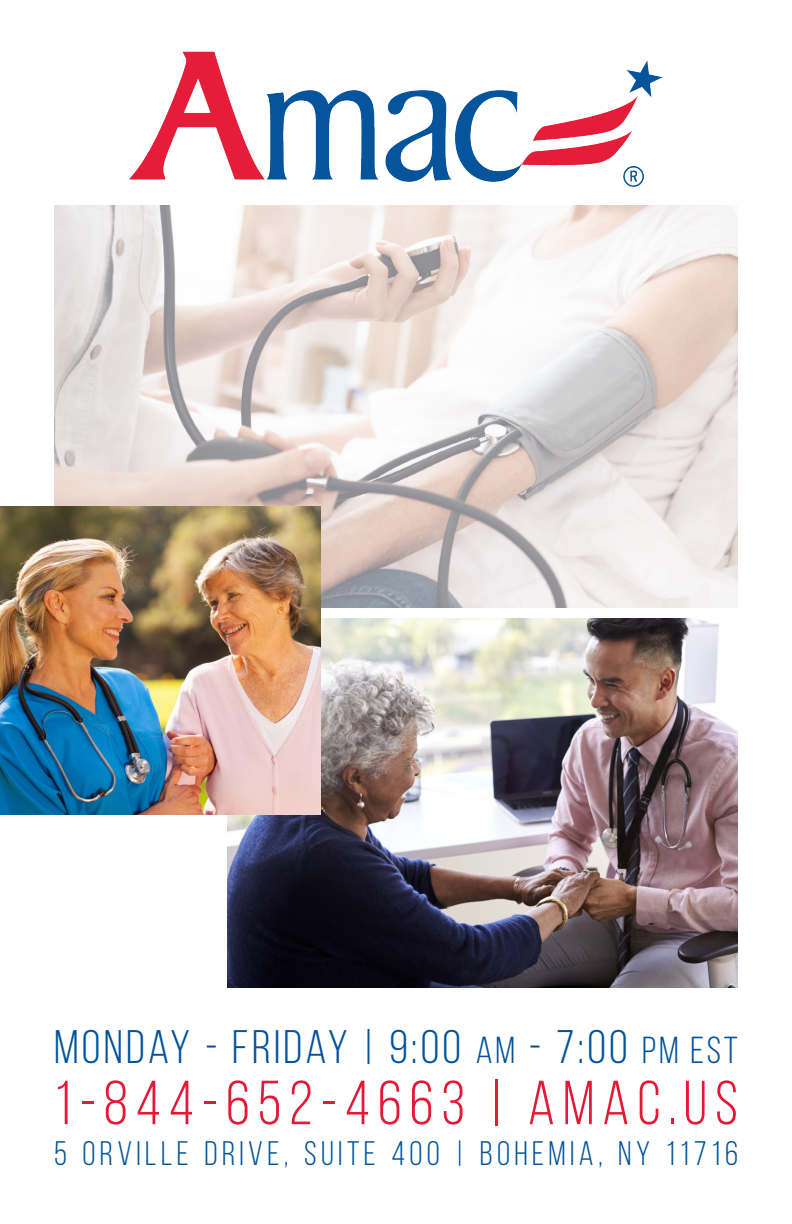
<style>
.page{position:relative;width:792px;height:1224px;background:#fff}
.page>*{position:absolute;margin:0;border:0;box-sizing:border-box;transform-origin:0 0}
.t1{font:62px "Bebas Neue";letter-spacing:.13em;color:#e51836}
.t2{font:47px "Bebas Neue";letter-spacing:.07em;color:#01529a}
.t3{font:34px "Bebas Neue";letter-spacing:.13em;color:#00539b}
.s1{font-size:37.6px}
</style>
<div class="page">
<img style="left:228px;top:618px;width:510px;height:369px">
<img style="left:129px;top:51px;width:534px;height:136px">
<img style="left:54px;top:206px;width:684px;height:401px">
<img style="left:0;top:507px;width:320px;height:308px">
<p class="t2" style="left:54px;top:1022px;width:686px">MONDAY - FRIDAY | 9:00 <span class="s1">AM</span> - 7:00 <span class="s1">PM EST</span></p>
<p class="t1" style="left:54px;top:1070px;width:685px">1-844-652-4663 | AMAC.US</p>
<p class="t3" style="left:54px;top:1135px;width:686px">5 ORVILLE DRIVE, SUITE 400 | BOHEMIA, NY 11716</p>
</div>
